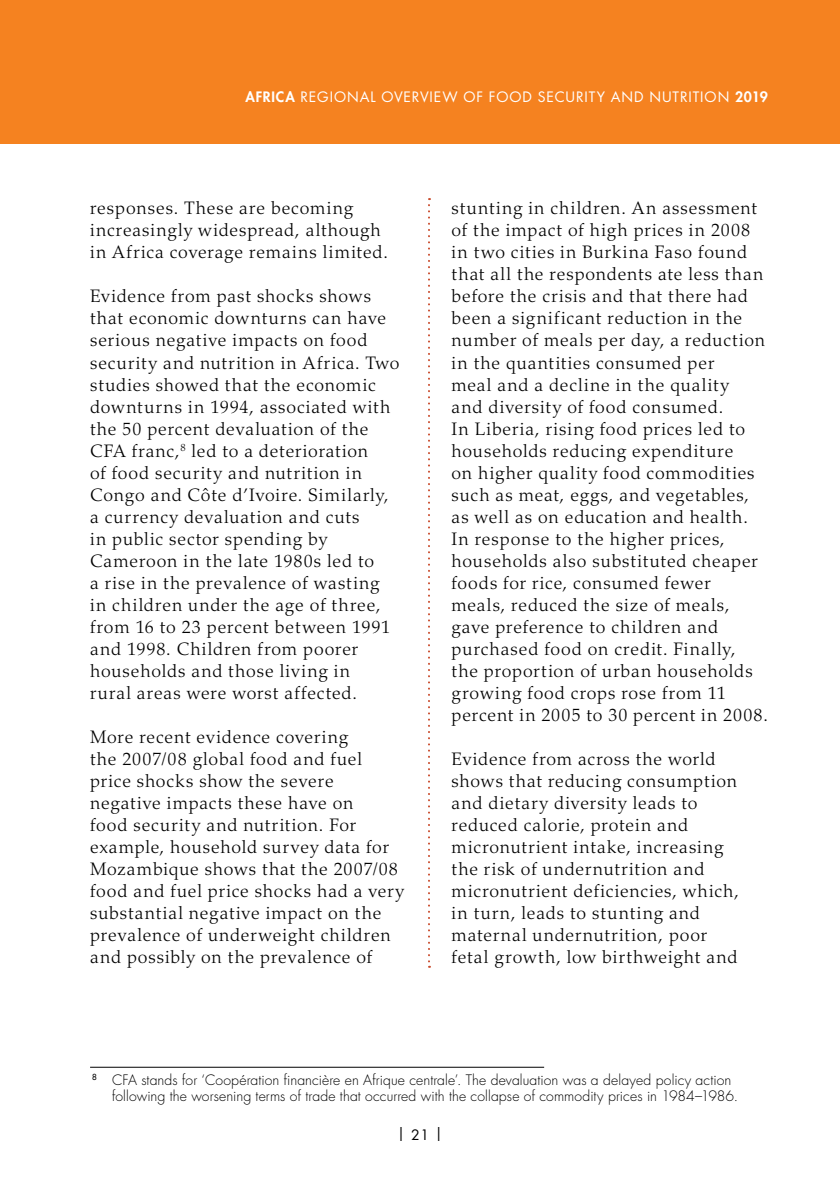
<style>
.page{position:relative;width:840px;height:1191px;background:#fff}
.page>*{position:absolute;margin:0;border:0;box-sizing:border-box;transform-origin:0 0}
.t1{font:300 18px/22px "Palatino LT Std";letter-spacing:.05em;color:#000}
.t2{font:300 14px/16px "Futura Std";letter-spacing:.005em;color:#000}
.t3{font:14px "Futura Std";letter-spacing:.065em;color:#fff}
.t4{font:14px "Futura Std";color:#000}
.s1{font-weight:800}
</style>
<div class="page">
<div style="left:0;top:0;width:839px;height:144px;background:#f58220"></div>
<hr style="left:90px;top:1067px;width:454px;height:1px;background:#000">
<svg style="left:428px;top:198px;width:2px;height:769px"></svg>
<p class="t3" style="left:245px;top:88px;width:523px"><span class="s1">AFRICA</span> REGIONAL OVERVIEW OF FOOD SECURITY AND NUTRITION <span class="s1">2019</span></p>
<p class="t1" style="left:90px;top:198px;width:299px">responses. These are becoming increasingly widespread, although in Africa coverage remains limited.</p>
<p class="t1" style="left:90px;top:286px;width:310px">Evidence from past shocks shows that economic downturns can have serious negative impacts on food security and nutrition in Africa. Two studies showed that the economic downturns in 1994, associated with the 50 percent devaluation of the CFA franc,<sup>8</sup> led to a deterioration<br>of food security and nutrition in Congo and Côte d’Ivoire. Similarly, a currency devaluation and cuts<br>in public sector spending by Cameroon in the late 1980s led to<br>a rise in the prevalence of wasting in children under the age of three, from 16 to 23 percent between 1991 and 1998. Children from poorer households and those living in<br>rural areas were worst affected.</p>
<p class="t1" style="left:90px;top:726px;width:315px">More recent evidence covering<br>the 2007/08 global food and fuel price shocks show the severe negative impacts these have on<br>food security and nutrition. For example, household survey data for Mozambique shows that the 2007/08 food and fuel price shocks had a very substantial negative impact on the prevalence of underweight children and possibly on the prevalence of</p>
<p class="t1" style="left:451px;top:198px;width:318px">stunting in children. An assessment of the impact of high prices in 2008 in two cities in Burkina Faso found that all the respondents ate less than before the crisis and that there had been a significant reduction in the number of meals per day, a reduction in the quantities consumed per<br>meal and a decline in the quality<br>and diversity of food consumed.<br>In Liberia, rising food prices led to households reducing expenditure<br>on higher quality food commodities such as meat, eggs, and vegetables, as well as on education and health.<br>In response to the higher prices, households also substituted cheaper foods for rice, consumed fewer meals, reduced the size of meals, gave preference to children and purchased food on credit. Finally,<br>the proportion of urban households growing food crops rose from 11 percent in 2005 to 30 percent in 2008.</p>
<p class="t1" style="left:451px;top:747px;width:289px">Evidence from across the world shows that reducing consumption and dietary diversity leads to reduced calorie, protein and micronutrient intake, increasing the risk of undernutrition and micronutrient deficiencies, which, in turn, leads to stunting and maternal undernutrition, poor fetal growth, low birthweight and</p>
<p class="t2" style="left:112px;top:1072px;width:627px;text-indent:-20px"><sup>8</sup> CFA stands for ‘Coopération financière en Afrique centrale’. The devaluation was a delayed policy action following the worsening terms of trade that occurred with the collapse of commodity prices in 1984–1986.</p>
<p class="t4" style="left:397px;top:1124px;width:47px">| 21 |</p>
</div>
